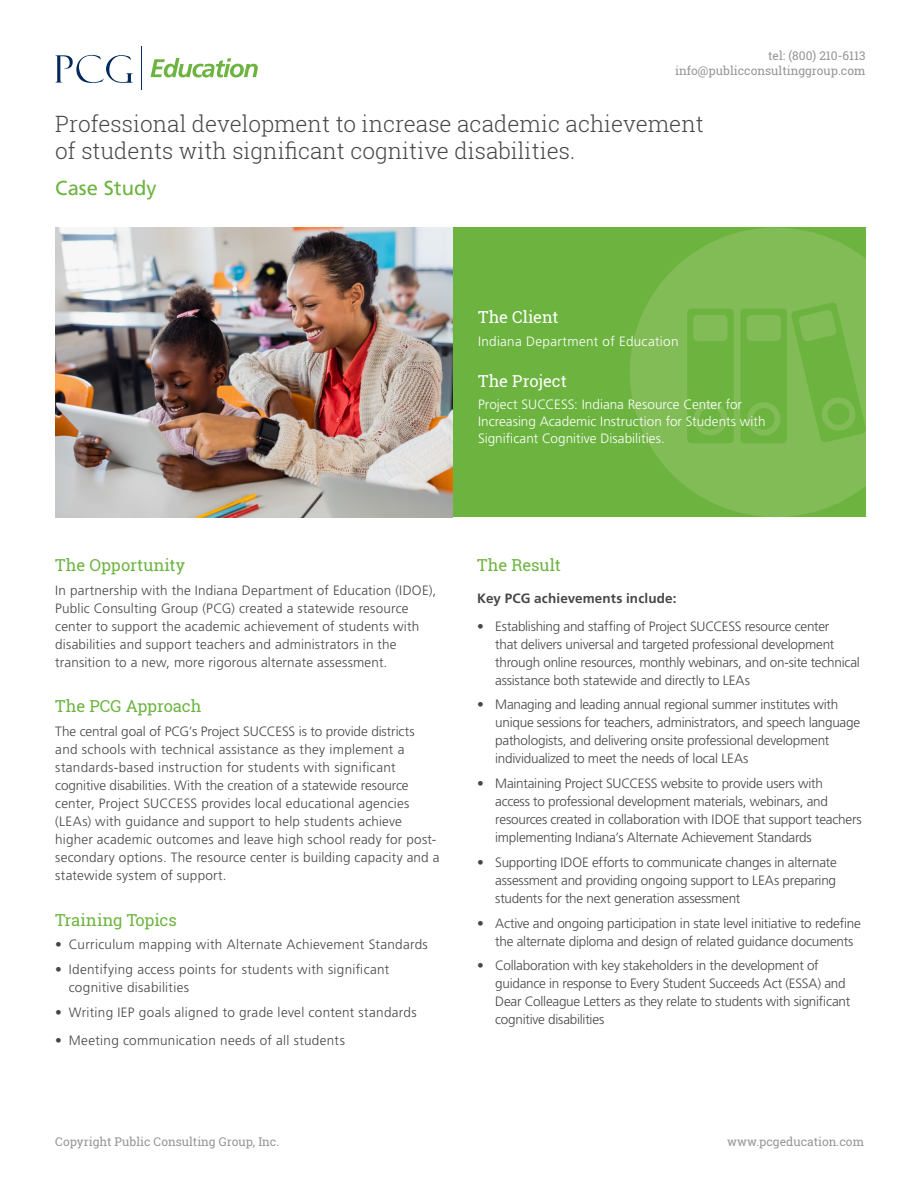
<style>
.page{position:relative;width:918px;height:1188px;background:#fff}
.page>*{position:absolute;margin:0;border:0;box-sizing:border-box;transform-origin:0 0}
.Main_Title{font:300 22.5px/27px "Roboto Slab";color:#464748}
.Case_Study_Label__su{font:20.25px "Frutiger LT Std";color:#6cb43f}
.Content_Header{font:16.5px "Roboto Slab";letter-spacing:-.005em;color:#6cb43f}
.Content_Header-2{font:16.5px "Roboto Slab";color:#fff}
.t1{font:300 13.5px/18px "Frutiger LT Std";letter-spacing:-.01em;color:#464748}
.t2{font:300 13.5px/18px "Frutiger LT Std";letter-spacing:.015em;color:#464748}
.white_bulleted_list{font:300 13.5px/17px "Frutiger LT Std";letter-spacing:.005em;color:#fff}
.t3{font:300 13.5px/18px "Frutiger LT Std";letter-spacing:.025em;color:#464748}
.t4{font:300 13.5px "Frutiger LT Std";letter-spacing:.02em;color:#464748}
.white_bulleted_list-2{font:300 13.5px "Frutiger LT Std";letter-spacing:.025em;color:#fff}
.t5{font:700 13.5px "Frutiger LT Std";letter-spacing:.01em;color:#464748}
.t6{font:12px "Roboto Slab";color:#939598}
</style>
<div class="page">
<img style="left:55px;top:228px;width:398px;height:289px">
<div style="left:453px;top:228px;width:413px;height:289px;background:#6cb43f"></div>
<svg style="left:630px;top:228px;width:236px;height:289px;fill:#81bc56"></svg>
<svg style="left:151px;top:58px;width:107px;height:19px"></svg>
<svg style="left:55px;top:55px;width:78px;height:28px"></svg>
<hr style="left:142px;top:47px;width:1px;height:43px;background:#00295c">
<p class="t6" style="left:768px;top:47px;width:99px">tel: (800) 210-6113</p>
<p class="t6" style="left:675px;top:62px;width:192px">info@publicconsultinggroup.com</p>
<p class="Main_Title" style="left:55px;top:110px;width:650px">Professional development to increase academic achievement of students with significant cognitive disabilities.</p>
<p class="Case_Study_Label__su" style="left:55px;top:176px;width:103px">Case Study</p>
<p class="Content_Header-2" style="left:478px;top:306px;width:82px">The Client</p>
<p class="white_bulleted_list-2" style="left:478px;top:333px;width:202px">Indiana Department of Education</p>
<p class="Content_Header-2" style="left:478px;top:369px;width:90px">The Project</p>
<p class="white_bulleted_list" style="left:478px;top:396px;width:289px">Project SUCCESS: Indiana Resource Center for<br>Increasing Academic Instruction for Students with<br>Significant Cognitive Disabilities.</p>
<p class="Content_Header" style="left:55px;top:554px;width:131px">The Opportunity</p>
<p class="t2" style="left:55px;top:582px;width:383px">In partnership with the Indiana Department of Education (IDOE), Public Consulting Group (PCG) created a statewide resource center to support the academic achievement of students with disabilities and support teachers and administrators in the transition to a new, more rigorous alternate assessment.</p>
<p class="Content_Header" style="left:55px;top:695px;width:148px">The PCG Approach</p>
<p class="t2" style="left:55px;top:723px;width:386px">The central goal of PCG’s Project SUCCESS is to provide districts and schools with technical assistance as they implement a standards-based instruction for students with significant cognitive disabilities. With the creation of a statewide resource center, Project SUCCESS provides local educational agencies (LEAs) with guidance and support to help students achieve higher academic outcomes and leave high school ready for post&shy;secondary options. The resource center is building capacity and a statewide system of support.</p>
<p class="Content_Header" style="left:55px;top:908px;width:123px">Training Topics</p>
<p class="t4" style="left:55px;top:937px;width:374px">• Curriculum mapping with Alternate Achievement Standards</p>
<p class="t3" style="left:69px;top:961px;width:322px;text-indent:-14px">• Identifying access points for students with significant cognitive disabilities</p>
<p class="t4" style="left:55px;top:1004px;width:363px">• Writing IEP goals aligned to grade level content standards</p>
<p class="t3" style="left:55px;top:1032px;width:291px">• Meeting communication needs of all students</p>
<p class="Content_Header" style="left:477px;top:554px;width:85px">The Result</p>
<p class="t5" style="left:477px;top:590px;width:201px">Key PCG achievements include:</p>
<p class="t1" style="left:495px;top:617px;width:366px;text-indent:-18px">• Establishing and staffing of Project SUCCESS resource center<br>that delivers universal and targeted professional development through online resources, monthly webinars, and on-site technical assistance both statewide and directly to LEAs</p>
<p class="t1" style="left:495px;top:696px;width:367px;text-indent:-18px">• Managing and leading annual regional summer institutes with unique sessions for teachers, administrators, and speech language pathologists, and delivering onsite professional development individualized to meet the needs of local LEAs</p>
<p class="t1" style="left:495px;top:775px;width:368px;text-indent:-18px">• Maintaining Project SUCCESS website to provide users with<br>access to professional development materials, webinars, and resources created in collaboration with IDOE that support teachers implementing Indiana’s Alternate Achievement Standards</p>
<p class="t1" style="left:495px;top:853px;width:343px;text-align:justify;text-indent:-18px">• Supporting IDOE efforts to communicate changes in alternate assessment and providing ongoing support to LEAs preparing students for the next generation assessment</p>
<p class="t1" style="left:495px;top:914px;width:367px;text-indent:-18px">• Active and ongoing participation in state level initiative to redefine the alternate diploma and design of related guidance documents</p>
<p class="t1" style="left:495px;top:957px;width:357px;text-indent:-18px">• Collaboration with key stakeholders in the development of guidance in response to Every Student Succeeds Act (ESSA) and Dear Colleague Letters as they relate to students with significant cognitive disabilities</p>
<p class="t6" style="left:55px;top:1134px;width:225px">Copyright Public Consulting Group, Inc.</p>
<p class="t6" style="left:727px;top:1134px;width:138px">www.pcgeducation.com</p>
</div>
